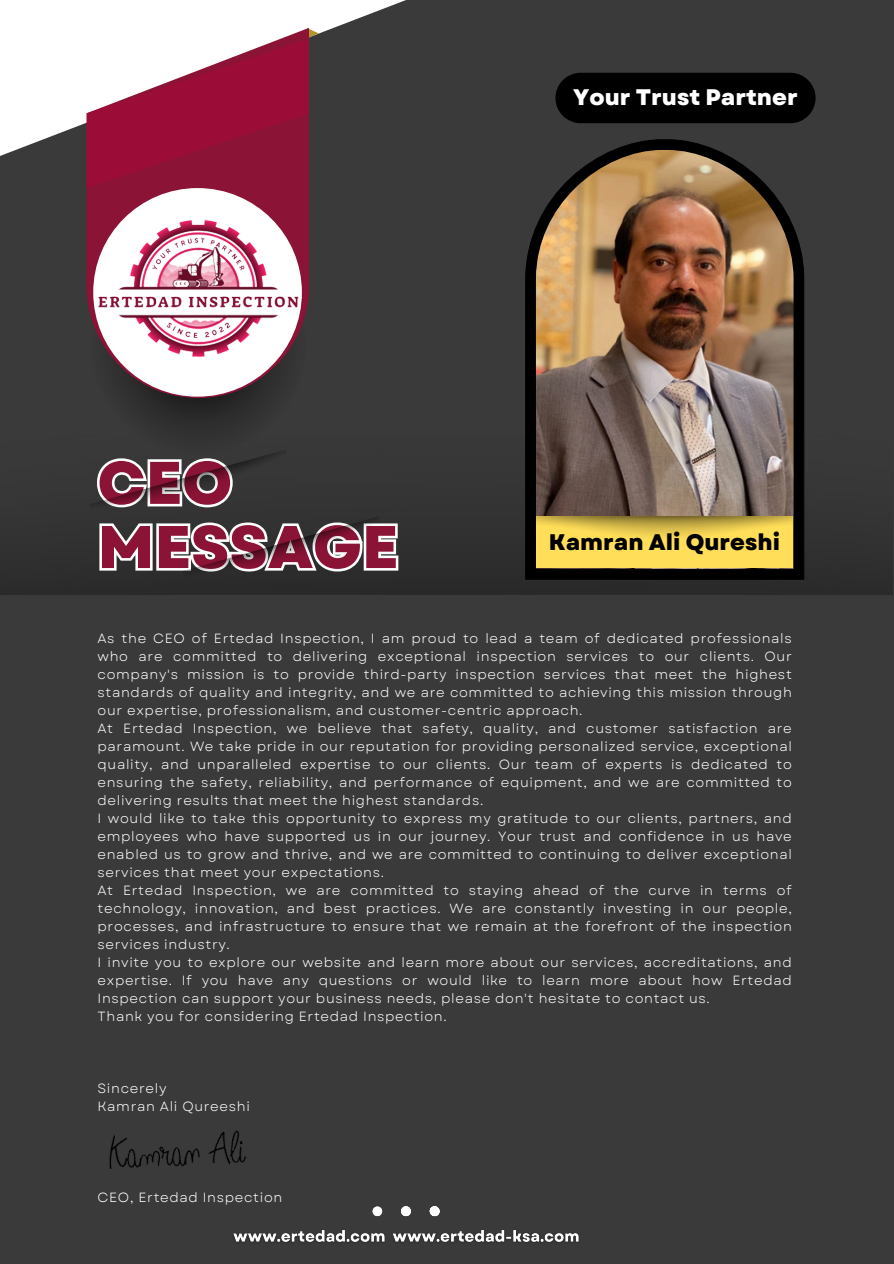
<style>
.page{position:relative;width:894px;height:1264px;background:#fff}
.page>*{position:absolute;margin:0;border:0;box-sizing:border-box;transform-origin:0 0}
.t1{font:800 60px/64.2px "Garet";color:#8b1336}
.t2{font:800 22.5px "Garet";color:#000}
.t3{font:800 22.5px "Garet";color:#fff}
.t4{font:13.35px/18px "Garet";letter-spacing:.05em;color:#fff;text-align:justify}
</style>
<div class="page">
<div style="left:0;top:0;width:893px;height:1263px;background:#3a3a3b"></div>
<svg style="left:139px;top:406px;width:119px;height:43px;fill:#313132"></svg>
<svg style="left:97px;top:519px;width:304px;height:56px"></svg>
<img style="left:89px;top:449px;width:202px;height:75px">
<img style="left:182px;top:516px;width:202px;height:74px">
<svg style="left:525px;top:139px;width:279px;height:440px;fill:#000"></svg>
<img style="left:535px;top:150px;width:258px;height:419px">
<svg style="left:536px;top:516px;width:256px;height:52px;fill:#ffde59"></svg>
<svg style="left:0;top:0;width:406px;height:156px;fill:#fff"></svg>
<svg style="left:372px;top:1206px;width:10px;height:9px"></svg>
<svg style="left:401px;top:1206px;width:9px;height:9px"></svg>
<svg style="left:429px;top:1206px;width:10px;height:9px"></svg>
<img style="left:109px;top:1131px;width:137px;height:39px">
<svg style="left:301px;top:199px;width:8px;height:128px"></svg>
<svg style="left:86px;top:28px;width:232px;height:171px"></svg>
<img style="left:86px;top:188px;width:215px;height:218px">
<img style="left:233px;top:1230px;width:346px;height:12px">
<div style="left:555px;top:73px;width:260px;height:50px;background:#000;border-radius:25px"></div>
<h2 class="t1" style="left:97px;top:451px;width:302px">CEO<br>MESSAGE</h2>
<p class="t3" style="left:573px;top:81px;width:226px">Your Trust Partner</p>
<p class="t2" style="left:548px;top:525px;width:233px">Kamran Ali Qureshi</p>
<h1 class="t4" style="left:97px;top:629px;width:695px">As the CEO of Ertedad Inspection, I am proud to lead a team of dedicated professionals who are committed to delivering exceptional inspection services to our clients. Our company's mission is to provide third-party inspection services that meet the highest standards of quality and integrity, and we are committed to achieving this mission through our expertise, professionalism, and customer-centric approach.</h1>
<p class="t4" style="left:97px;top:719px;width:695px">At Ertedad Inspection, we believe that safety, quality, and customer satisfaction are paramount. We take pride in our reputation for providing personalized service, exceptional quality, and unparalleled expertise to our clients. Our team of experts is dedicated to ensuring the safety, reliability, and performance of equipment, and we are committed to delivering results that meet the highest standards.</p>
<p class="t4" style="left:97px;top:809px;width:695px">I would like to take this opportunity to express my gratitude to our clients, partners, and employees who have supported us in our journey. Your trust and confidence in us have enabled us to grow and thrive, and we are committed to continuing to deliver exceptional services that meet your expectations.</p>
<p class="t4" style="left:97px;top:881px;width:695px">At Ertedad Inspection, we are committed to staying ahead of the curve in terms of technology, innovation, and best practices. We are constantly investing in our people, processes, and infrastructure to ensure that we remain at the forefront of the inspection services industry.</p>
<p class="t4" style="left:97px;top:953px;width:695px">I invite you to explore our website and learn more about our services, accreditations, and expertise. If you have any questions or would like to learn more about how Ertedad Inspection can support your business needs, please don't hesitate to contact us.</p>
<p class="t4" style="left:97px;top:1007px;width:350px">Thank you for considering Ertedad Inspection.</p>
<p class="t4" style="left:97px;top:1079px;width:70px">Sincerely</p>
<p class="t4" style="left:97px;top:1097px;width:154px">Kamran Ali Qureeshi</p>
<p class="t4" style="left:97px;top:1187px;width:186px">CEO, Ertedad Inspection</p>
</div>
